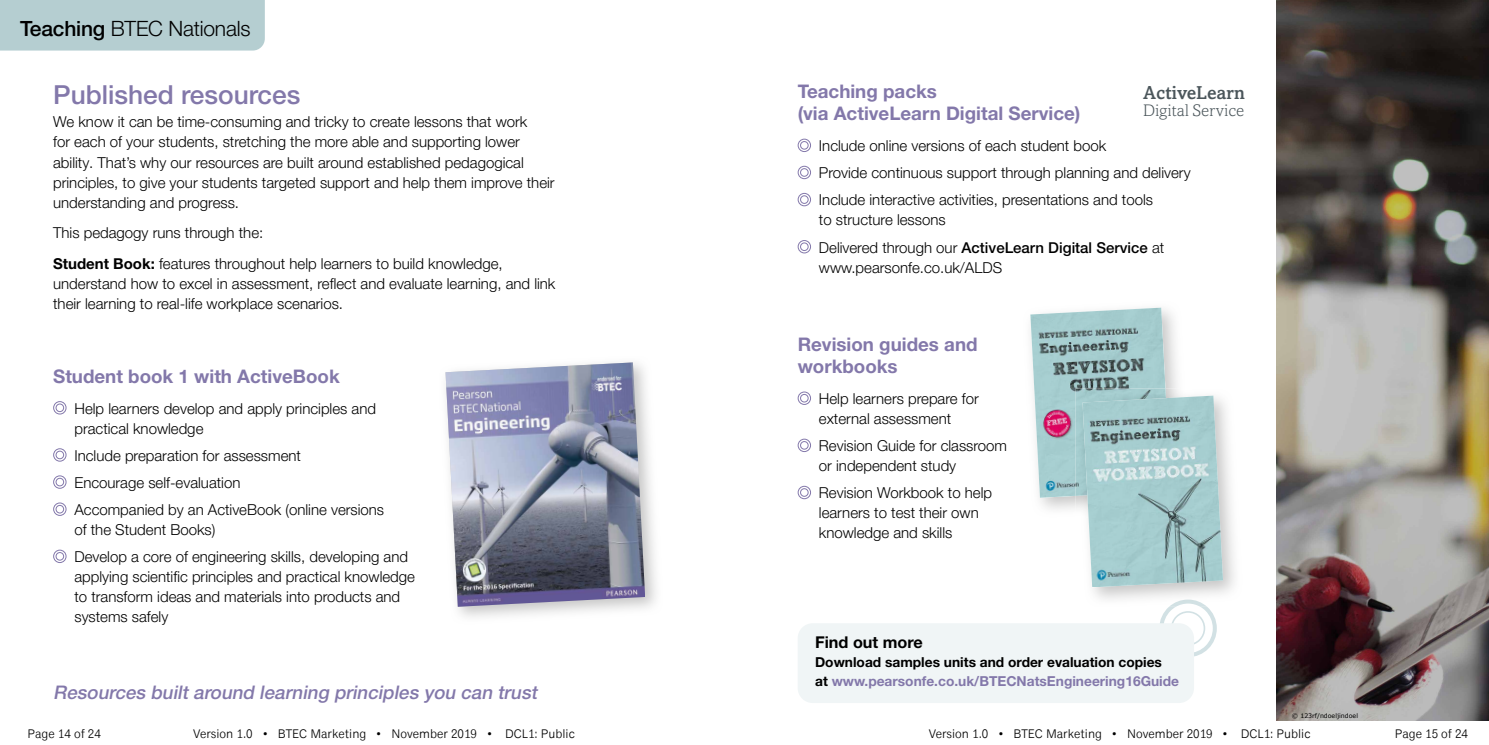
<style>
.page{position:relative;width:1489px;height:745px;background:#fff}
.page>*{position:absolute;margin:0;border:0;box-sizing:border-box;transform-origin:0 0}
.t1{font:500 26.25px "Helvetica Neue LT Std";color:#8378aa}
.t2{font:300 21px "Helvetica Neue LT Pro";letter-spacing:-.01em;color:#000}
.t3{font:700 18.75px/22.5px "Helvetica Neue LT Std";color:#8378aa}
.t4{font:italic 500 18.75px "Helvetica Neue LT Std";color:#8378aa}
.t5{font:500 18.62px "Amasis MT Pro";letter-spacing:.005em;color:#4b565b}
.t6{font:300 16.88px "Amasis MT Pro";letter-spacing:.01em;color:#4b565b}
.t7{font:700 16.25px "Helvetica Neue LT Std";color:#000}
.t8{font:300 15px/20px "Helvetica Neue LT Pro";color:#000}
.t9{font:500 15px "Helvetica Neue LT Std";color:#000}
.t10{font:700 13.75px/18.8px "Helvetica Neue LT Std";color:#000}
.t11{font:12.5px "Classic Grotesque Pro";color:#000}
.t12{font:6.25px "Verdana";color:#000}
.s1{font-family:"Helvetica Neue LT Std";font-weight:500}
.s2{font-family:"Helvetica Neue LT Std";font-weight:700}
.s3{font-family:"Helvetica Neue LT Pro";font-weight:300}
.s4{color:#8378aa}
</style>
<div class="page">
<img style="left:1276px;top:0;width:212px;height:720px">
<div style="left:53px;top:401px;width:13px;height:13px;border:1px solid #8378aa;border-radius:50%"></div>
<div style="left:56px;top:403px;width:8px;height:8px;border:1px solid #8378aa;border-radius:50%"></div>
<div style="left:53px;top:448px;width:13px;height:13px;border:1px solid #8378aa;border-radius:50%"></div>
<div style="left:56px;top:450px;width:8px;height:8px;border:1px solid #8378aa;border-radius:50%"></div>
<div style="left:53px;top:475px;width:13px;height:13px;border:1px solid #8378aa;border-radius:50%"></div>
<div style="left:56px;top:478px;width:8px;height:7px;border:1px solid #8378aa;border-radius:50%"></div>
<div style="left:53px;top:502px;width:13px;height:13px;border:1px solid #8378aa;border-radius:50%"></div>
<div style="left:56px;top:505px;width:8px;height:8px;border:1px solid #8378aa;border-radius:50%"></div>
<div style="left:53px;top:549px;width:13px;height:13px;border:1px solid #8378aa;border-radius:50%"></div>
<div style="left:56px;top:552px;width:8px;height:8px;border:1px solid #8378aa;border-radius:50%"></div>
<div style="left:797px;top:139px;width:14px;height:13px;border:1px solid #8378aa;border-radius:50%"></div>
<div style="left:800px;top:141px;width:8px;height:8px;border:1px solid #8378aa;border-radius:50%"></div>
<div style="left:797px;top:166px;width:14px;height:13px;border:1px solid #8378aa;border-radius:50%"></div>
<div style="left:800px;top:168px;width:8px;height:8px;border:1px solid #8378aa;border-radius:50%"></div>
<div style="left:797px;top:193px;width:14px;height:13px;border:1px solid #8378aa;border-radius:50%"></div>
<div style="left:800px;top:195px;width:8px;height:8px;border:1px solid #8378aa;border-radius:50%"></div>
<div style="left:797px;top:240px;width:14px;height:13px;border:1px solid #8378aa;border-radius:50%"></div>
<div style="left:800px;top:242px;width:8px;height:8px;border:1px solid #8378aa;border-radius:50%"></div>
<div style="left:797px;top:391px;width:14px;height:13px;border:1px solid #8378aa;border-radius:50%"></div>
<div style="left:800px;top:394px;width:8px;height:8px;border:1px solid #8378aa;border-radius:50%"></div>
<div style="left:797px;top:438px;width:14px;height:14px;border:1px solid #8378aa;border-radius:50%"></div>
<div style="left:800px;top:441px;width:8px;height:8px;border:1px solid #8378aa;border-radius:50%"></div>
<div style="left:797px;top:485px;width:14px;height:14px;border:1px solid #8378aa;border-radius:50%"></div>
<div style="left:800px;top:488px;width:8px;height:8px;border:1px solid #8378aa;border-radius:50%"></div>
<svg style="left:1030px;top:307px;width:190px;height:206px"></svg>
<img style="left:1082px;top:395px;width:140px;height:192px">
<div style="left:0;top:0;width:265px;height:50px;background:#b5ced1"></div>
<img style="left:1168px;top:599px;width:38px;height:7px">
<svg style="left:1160px;top:606px;width:56px;height:50px"></svg>
<div style="left:797px;top:622px;width:396px;height:80px;background:#f0f5f6;border-radius:15px"></div>
<img style="left:445px;top:362px;width:200px;height:244px">
<h2 class="t2" style="left:20px;top:16px;width:232px"><span class="s1">Teaching</span> BTEC Nationals</h2>
<h1 class="t1" style="left:53px;top:79px;width:249px">Published resources</h1>
<p class="t8" style="left:53px;top:112px;width:503px">We know it can be time-consuming and tricky to create lessons that work<br>for each of your students, stretching the more able and supporting lower ability. That’s why our resources are built around established pedagogical principles, to give your students targeted support and help them improve their understanding and progress.</p>
<p class="t8" style="left:53px;top:217px;width:451px;line-height:30.6px">This pedagogy runs through the:<br><span class="s2">Student Book:</span> features throughout help learners to build knowledge,</p>
<p class="t8" style="left:53px;top:273px;width:504px">understand how to excel in assessment, reflect and evaluate learning, and link their learning to real-life workplace scenarios.</p>
<p class="t3" style="left:53px;top:364px;width:288px">Student book 1 with ActiveBook</p>
<p class="t8" style="left:74px;top:397px;width:303px">Help learners develop and apply principles and practical knowledge</p>
<p class="t8" style="left:74px;top:441px;width:311px;line-height:27.1px">Include preparation for assessment<br>Encourage self-evaluation<br>Accompanied by an ActiveBook (online versions</p>
<p class="t8" style="left:74px;top:515px;width:335px;line-height:27.1px">of the Student Books)<br>Develop a core of engineering skills, developing and</p>
<p class="t8" style="left:74px;top:566px;width:342px">applying scientific principles and practical knowledge to transform ideas and materials into products and systems safely</p>
<p class="t4" style="left:53px;top:680px;width:489px">Resources built around learning principles you can trust</p>
<p class="t3" style="left:797px;top:79px;width:284px">Teaching packs<br>(via ActiveLearn Digital Service)</p>
<p class="t8" style="left:819px;top:132px;width:373px;line-height:27.1px">Include online versions of each student book<br>Provide continuous support through planning and delivery<br>Include interactive activities, presentations and tools</p>
<p class="t8" style="left:819px;top:209px;width:128px">to structure lessons</p>
<p class="t9" style="left:819px;top:238px;width:347px"><span class="s3">Delivered through our</span> ActiveLearn Digital Service <span class="s3">at</span></p>
<p class="t8" style="left:819px;top:257px;width:185px">www.pearsonfe.co.uk/ALDS</p>
<p class="t5" style="left:1143px;top:82px;width:103px">ActiveLearn</p>
<p class="t6" style="left:1143px;top:101px;width:102px">Digital Service</p>
<p class="t3" style="left:797px;top:332px;width:181px">Revision guides and workbooks</p>
<p class="t8" style="left:819px;top:388px;width:161px">Help learners prepare for external assessment</p>
<p class="t8" style="left:819px;top:435px;width:190px">Revision Guide for classroom or independent study</p>
<p class="t8" style="left:819px;top:482px;width:175px">Revision Workbook to help learners to test their own knowledge and skills</p>
<p class="t7" style="left:815px;top:632px;width:109px">Find out more</p>
<p class="t10" style="left:815px;top:652px;width:365px">Download samples units and order evaluation copies<br>at <span class="s4">www.pearsonfe.co.uk/BTECNatsEngineering16Guide</span></p>
<p class="t12" style="left:1291px;top:711px;width:68px">© 123rf/ndoeljindoel</p>
<p class="t11" style="left:28px;top:725px;width:75px">Page 14 of 24</p>
<p class="t11" style="left:193px;top:725px;width:383px">Version 1.0 • BTEC Marketing • November 2019 • DCL1: Public</p>
<p class="t11" style="left:928px;top:725px;width:383px">Version 1.0 • BTEC Marketing • November 2019 • DCL1: Public</p>
<p class="t11" style="left:1394px;top:725px;width:75px">Page 15 of 24</p>
</div>
